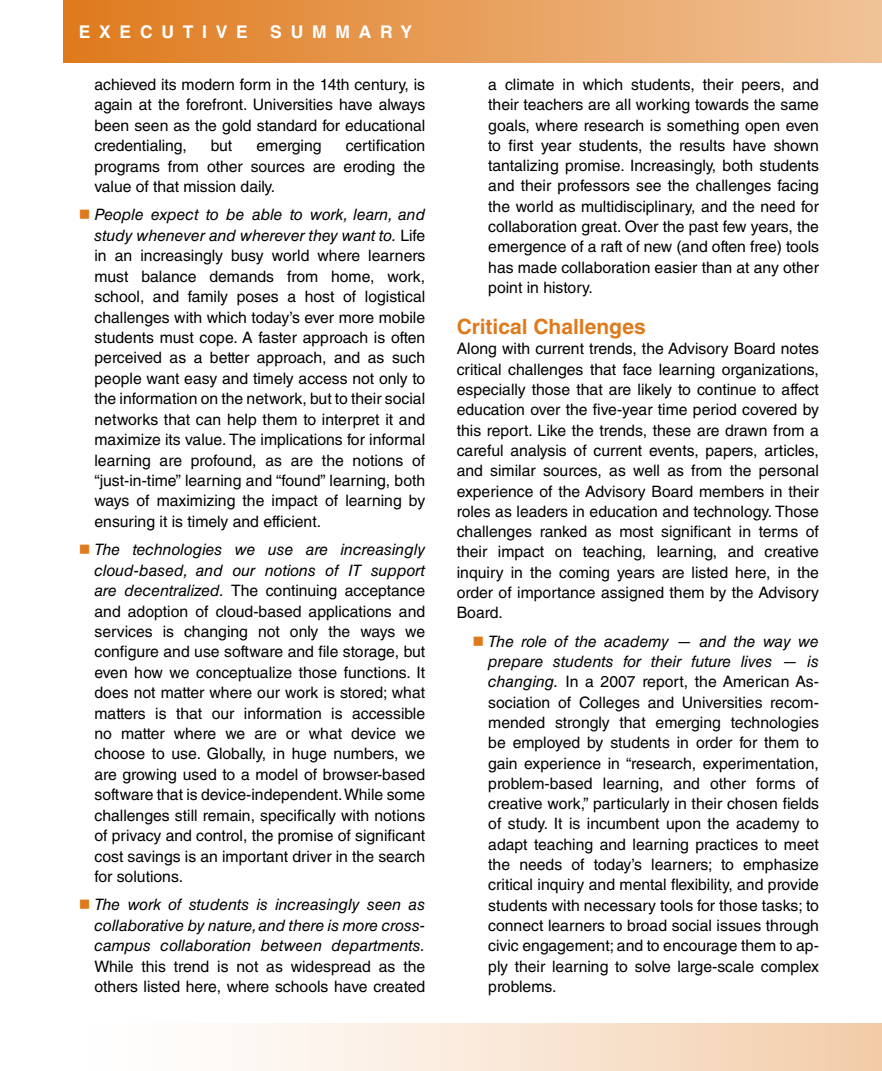
<style>
.page{position:relative;width:882px;height:1071px;background:#fff}
.page>*{position:absolute;margin:0;border:0;box-sizing:border-box;transform-origin:0 0}
.t1{font:700 21px "Helvetica LT Std";color:#df7a1c}
.t2{font:700 17.5px "Helvetica LT Std";letter-spacing:.5em;color:#fff}
.t3{font:15.75px/20.3px "Helvetica LT Std";color:#000;text-align:justify}
.t4{font:italic 15.75px/20.5px "Helvetica LT Std";color:#000;text-align:justify}
.s1{color:#df7a1c}
.s2{font-style:italic}
</style>
<div class="page">
<div style="left:63px;top:1024px;width:819px;height:47px;background:linear-gradient(to right,#fff,#f3ceac)"></div>
<div style="left:63px;top:0;width:819px;height:63px;background:linear-gradient(to right,#df7a1c,#f0c399)"></div>
<p class="t2" style="left:79px;top:21px;width:169px">EXECUTIVE</p>
<p class="t2" style="left:270px;top:21px;width:17px">SU</p>
<p class="t2" style="left:312px;top:21px;width:65px">MMAR</p>
<p class="t2" style="left:401px;top:21px;width:13px">Y</p>
<p class="t3" style="left:94px;top:74px;width:332px">achieved its modern form in the 14th century, is again at the forefront. Universities have always been seen as the gold standard for educational credentialing,</p>
<p class="t3" style="left:94px;top:136px;width:332px;text-indent:251px">certification programs from other sources are eroding the value of that mission daily.</p>
<p class="t3" style="left:94px;top:205px;width:332px;text-indent:-16px"><span class="s1">■</span> <span class="s2">People expect to be able to work, learn, and study whenever and wherever they want to.</span> Life in an increasingly busy world where learners must balance demands from home, work, school, and family poses a host of logistical challenges with which today’s ever more mobile students must cope. A faster approach is often perceived as a better approach, and as such people want easy and timely access not only to the information on the network, but to their social networks that can help them to interpret it and maximize its value. The implications for informal learning are profound, as are the notions of “just-in-time” learning and “found” learning, both ways of maximizing the impact of learning by ensuring it is timely and efficient.</p>
<p class="t3" style="left:94px;top:539px;width:332px;text-indent:-16px"><span class="s1">■</span> <span class="s2">The technologies we use are increasingly cloud-based, and our notions of IT support are decentralized.</span> The continuing acceptance and adoption of cloud-based applications and services is changing not only the ways we configure and use software and file storage, but even how we conceptualize those functions. It does not matter where our work is stored; what matters is that our information is accessible no matter where we are or what device we choose to use. Globally, in huge numbers, we are growing used to a model of browser-based software that is device-independent. While some challenges still remain, specifically with notions of privacy and control, the promise of significant cost savings is an important driver in the search for solutions.</p>
<p class="t4" style="left:94px;top:895px;width:332px;text-indent:-16px"><span class="s1">■</span> The work of students is increasingly seen as collaborative by nature, and there is more cross&shy;campus collaboration between departments.</p>
<p class="t3" style="left:94px;top:956px;width:332px">While this trend is not as widespread as the others listed here, where schools have created</p>
<p class="t3" style="left:211px;top:136px;width:23px">but</p>
<p class="t3" style="left:257px;top:136px;width:66px">emerging</p>
<p class="t3" style="left:488px;top:74px;width:332px">a climate in which students, their peers, and their teachers are all working towards the same goals, where research is something open even to first year students, the results have shown tantalizing promise. Increasingly, both students and their professors see the challenges facing the world as multidisciplinary, and the need for collaboration great. Over the past few years, the emergence of a raft of new (and often free) tools has made collaboration easier than at any other point in history.</p>
<h1 class="t1" style="left:457px;top:314px;width:190px">Critical Challenges</h1>
<p class="t3" style="left:457px;top:339px;width:364px">Along with current trends, the Advisory Board notes critical challenges that face learning organizations, especially those that are likely to continue to affect education over the five-year time period covered by this report. Like the trends, these are drawn from a careful analysis of current events, papers, articles, and similar sources, as well as from the personal experience of the Advisory Board members in their roles as leaders in education and technology. Those challenges ranked as most significant in terms of their impact on teaching, learning, and creative inquiry in the coming years are listed here, in the order of importance assigned them by the Advisory Board.</p>
<p class="t3" style="left:488px;top:631px;width:332px;text-indent:-16px"><span class="s1">■</span> <span class="s2">The role of the academy — and the way we prepare students for their future lives — is changing.</span> In a 2007 report, the American As&shy;sociation of Colleges and Universities recom&shy;mended strongly that emerging technologies be employed by students in order for them to gain experience in “research, experimentation, problem-based learning, and other forms of creative work,” particularly in their chosen fields of study. It is incumbent upon the academy to adapt teaching and learning practices to meet the needs of today’s learners; to emphasize critical inquiry and mental flexibility, and provide students with necessary tools for those tasks; to connect learners to broad social issues through civic engagement; and to encourage them to ap&shy;ply their learning to solve large-scale complex problems.</p>
</div>
